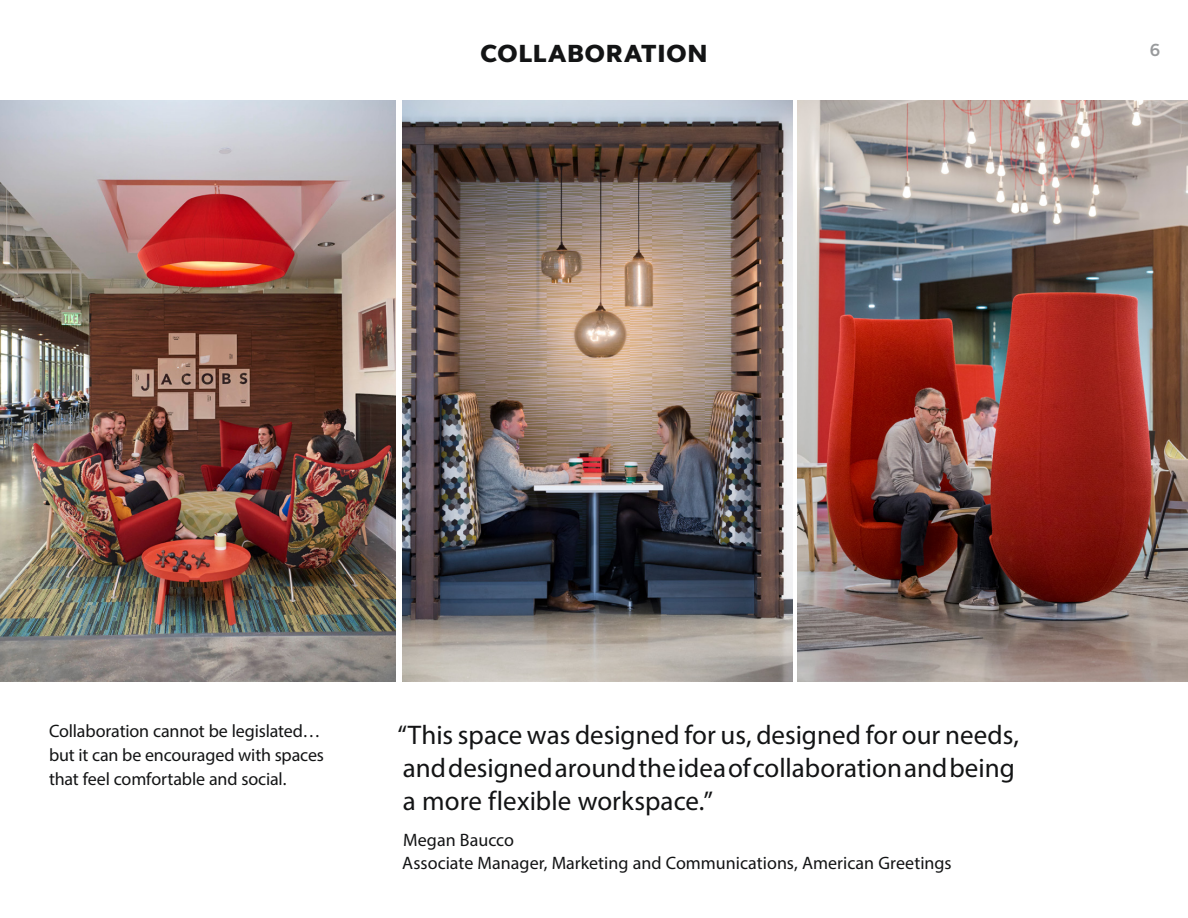
<style>
.page{position:relative;width:1188px;height:918px;background:#fff}
.page>*{position:absolute;margin:0;border:0;box-sizing:border-box;transform-origin:0 0}
.t1{font:27px/33px "Myriad Pro";color:#131415}
.t2{font:800 25.5px "FS Elliot Pro";letter-spacing:.035em;color:#131415}
.t3{font:18px/24px "Myriad Pro";letter-spacing:-.005em;color:#131415}
.t4{font:700 18px "FS Elliot Pro";color:#989a9c}
</style>
<div class="page">
<img style="left:0;top:100px;width:396px;height:582px">
<img style="left:403px;top:100px;width:389px;height:582px">
<img style="left:797px;top:100px;width:391px;height:582px">
<h2 class="t2" style="left:480px;top:36px;width:229px">COLLABORATION</h2>
<p class="t4" style="left:1150px;top:38px;width:12px">6</p>
<p class="t3" style="left:49px;top:719px;width:276px">Collaboration cannot be legislated… but it can be encouraged with spaces that feel comfortable and social.</p>
<h1 class="t1" style="left:397px;top:718px;width:623px">“This space was designed for us, designed for our needs, and designed around the idea of collaboration and being a more flexible workspace.”</h1>
<p class="t3" style="left:402px;top:828px;width:551px;line-height:22.5px">Megan Baucco<br>Associate Manager, Marketing and Communications, American Greetings</p>
</div>
